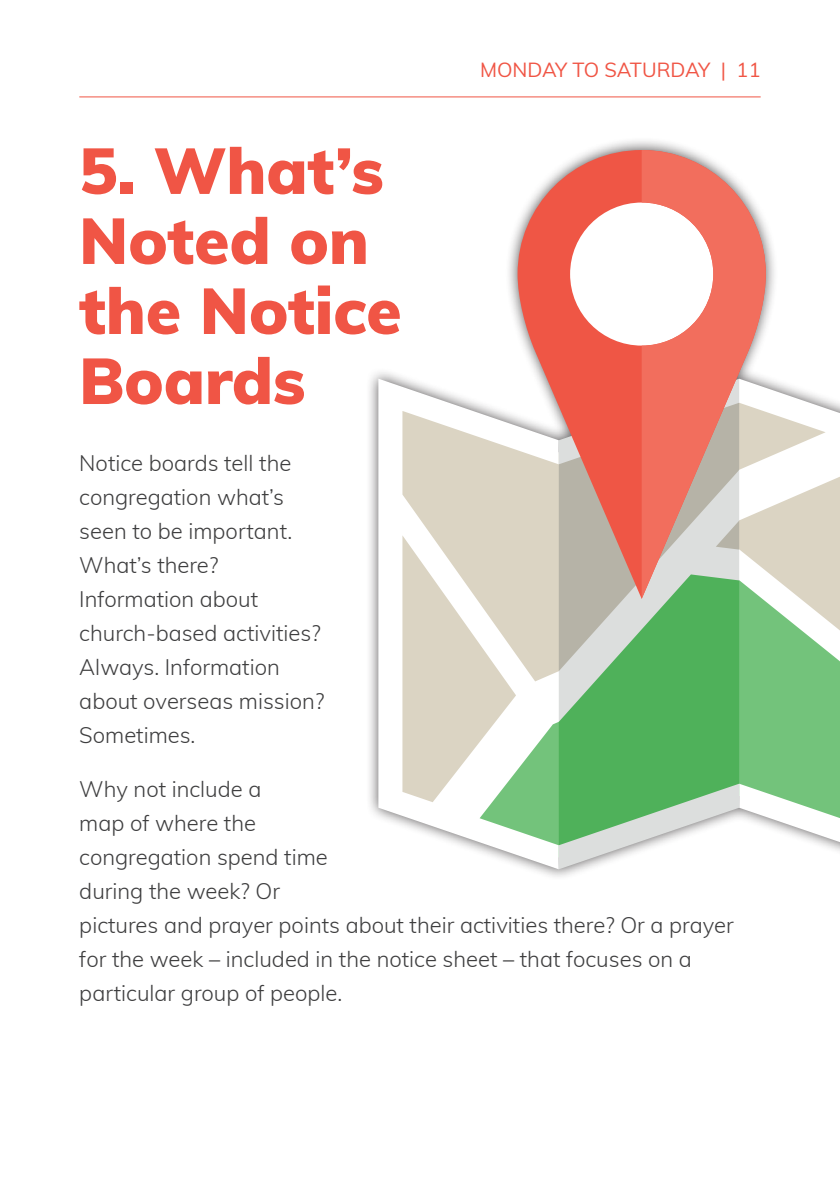
<style>
.page{position:relative;width:840px;height:1191px;background:#fff}
.page>*{position:absolute;margin:0;border:0;box-sizing:border-box;transform-origin:0 0}
.Body_Copy{font:900 64px "Muli";color:#f05545}
.Body_Copy_Final_-_Mu{font:300 22px/34px "Muli";color:#3e3e3f}
.t1{font:20px "Muli";color:#f05545}
</style>
<div class="page">
<hr style="left:79px;top:96px;width:681px;height:1px;background:#f05545">
<div style="left:365px;top:137px;width:474px;height:744px;background:#231f20;opacity:.75"></div>
<svg style="left:738px;top:379px;width:101px;height:490px"></svg>
<svg style="left:378px;top:379px;width:180px;height:490px;fill:#dbd4c3"></svg>
<svg style="left:558px;top:599px;width:180px;height:270px;fill:#4fb15a"></svg>
<svg style="left:517px;top:150px;width:124px;height:449px"></svg>
<svg style="left:641px;top:150px;width:124px;height:449px"></svg>
<p class="Body_Copy" style="left:79px;top:124px;width:306px">5. What’s</p>
<p class="Body_Copy" style="left:79px;top:194px;width:291px">Noted on</p>
<p class="Body_Copy" style="left:79px;top:264px;width:324px">the Notice</p>
<p class="Body_Copy" style="left:79px;top:334px;width:228px">Boards</p>
<p class="t1" style="left:480px;top:55px;width:282px">MONDAY TO SATURDAY | 11</p>
<p class="Body_Copy_Final_-_Mu" style="left:79px;top:445px;width:246px">Notice boards tell the congregation what’s seen to be important.<br>What’s there?<br>Information about church-based activities?<br>Always. Information about overseas mission?<br>Sometimes.</p>
<p class="Body_Copy_Final_-_Mu" style="left:79px;top:771px;width:655px">Why not include a<br>map of where the<br>congregation spend time<br>during the week? Or<br>pictures and prayer points about their activities there? Or a prayer for the week – included in the notice sheet – that focuses on a particular group of people.</p>
</div>
